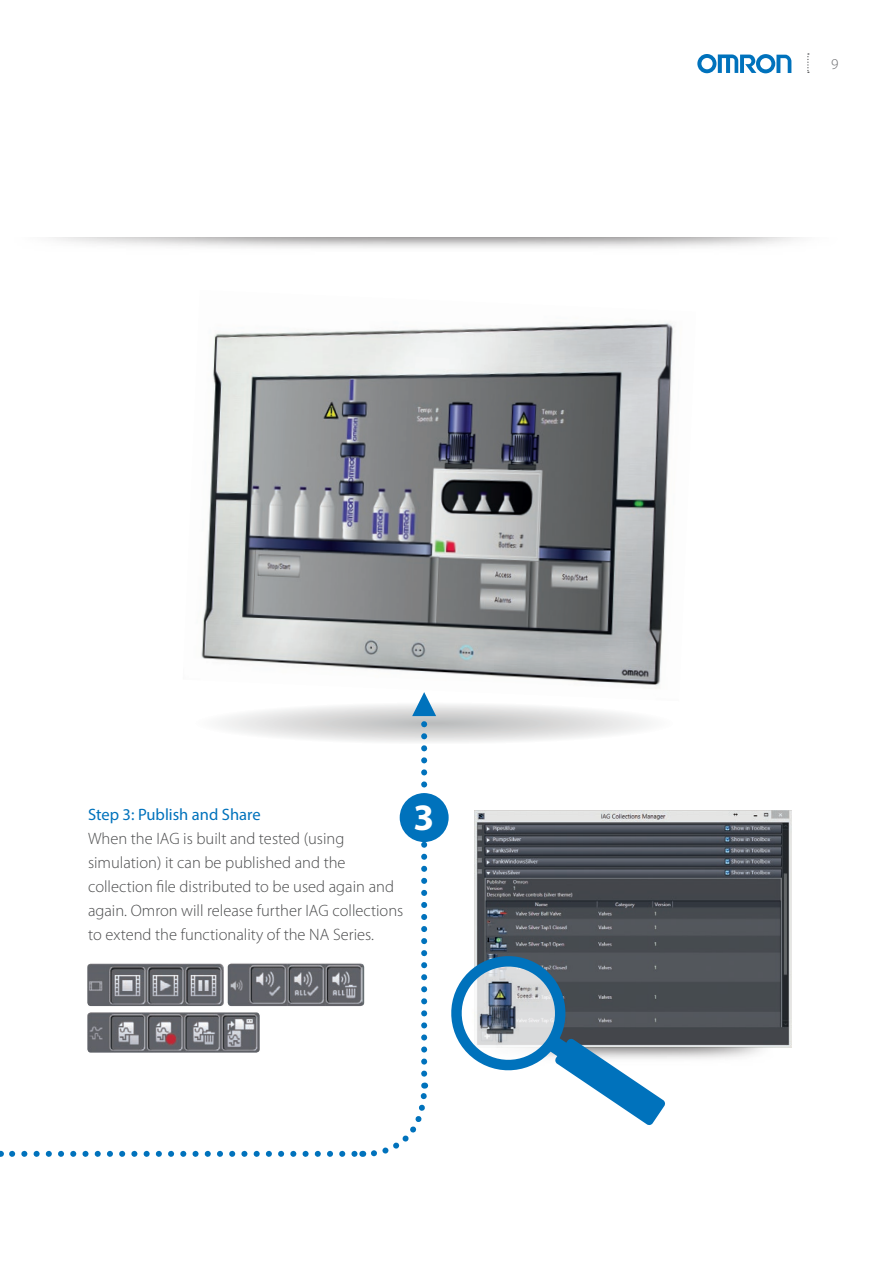
<style>
.page{position:relative;width:893px;height:1263px;background:#fff}
.page>*{position:absolute;margin:0;border:0;box-sizing:border-box;transform-origin:0 0}
.t1{font:700 37.5px "Myriad Pro";color:#fff}
.t2{font:300 16.5px/24px "Myriad Pro";color:#4b4c4d}
.t3{font:16.5px "Myriad Pro";color:#0072bc}
.t4{font:300 15px "Myriad Pro";color:#6c6d70}
</style>
<div class="page">
<svg style="left:218px;top:704px;width:433px;height:38px"></svg>
<img style="left:201px;top:322px;width:472px;height:364px">
<img style="left:475px;top:810px;width:316px;height:249px">
<svg style="left:451px;top:948px;width:215px;height:177px"></svg>
<img style="left:89px;top:965px;width:133px;height:39px">
<div style="left:86px;top:962px;width:139px;height:45px;border:2px solid #fff;border-radius:4px"></div>
<img style="left:229px;top:965px;width:134px;height:39px">
<div style="left:226px;top:962px;width:140px;height:45px;border:2px solid #fff;border-radius:4px"></div>
<img style="left:89px;top:1014px;width:169px;height:37px">
<div style="left:86px;top:1011px;width:175px;height:43px;border:2px solid #fff;border-radius:4px"></div>
<svg style="left:697px;top:54px;width:94px;height:19px"></svg>
<svg style="left:807px;top:53px;width:2px;height:20px"></svg>
<svg style="left:12px;top:1151px;width:344px;height:6px"></svg>
<svg style="left:362px;top:1082px;width:67px;height:75px"></svg>
<svg style="left:412px;top:692px;width:24px;height:382px"></svg>
<div style="left:400px;top:793px;width:49px;height:49px;background:#0072bc;border-radius:50%"></div>
<p class="t3" style="left:88px;top:805px;width:174px">Step 3: Publish and Share</p>
<p class="t2" style="left:88px;top:827px;width:317px">When the IAG is built and tested (using simulation) it can be published and the collection file distributed to be used again and again. Omron will release further IAG collections to extend the functionality of the NA Series.</p>
<h1 class="t1" style="left:414px;top:793px;width:22px">3</h1>
<p class="t4" style="left:831px;top:55px;width:9px">9</p>
</div>
